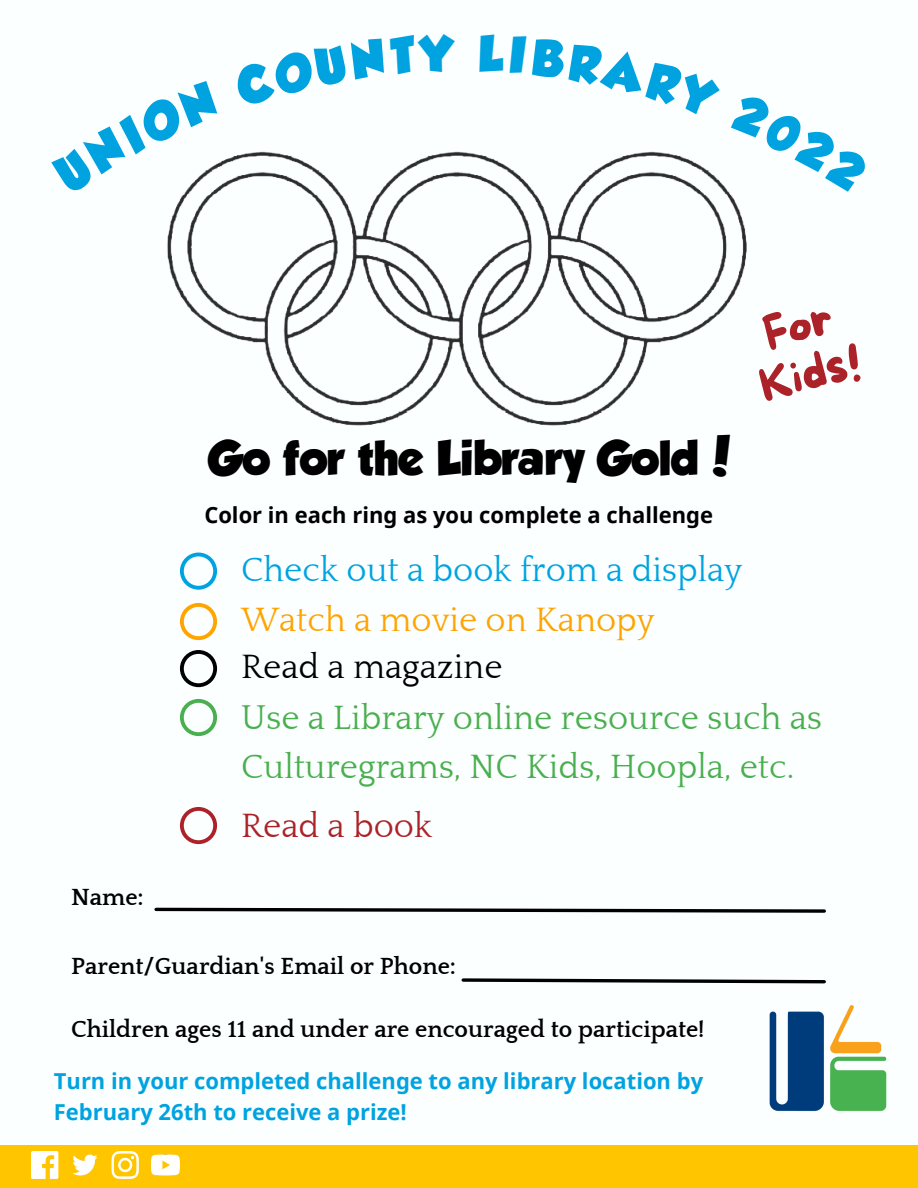
<style>
.page{position:relative;width:918px;height:1188px;background:#fff}
.page>*{position:absolute;margin:0;border:0;box-sizing:border-box;transform-origin:0 0}
.t1{font:46.2px "More Sugar";color:#ab2328}
.t2{font:43.05px "GROBOLD";color:#000}
.t3{font:34.65px/48.3px "Quattrocento";color:#4aaf4e}
.t4{font:34.65px "Quattrocento";color:#00a3e0}
.t5{font:34.65px "Quattrocento";color:#ffa400}
.t6{font:34.65px "Quattrocento";color:#000}
.t7{font:34.65px "Quattrocento";color:#ab2328}
.t8{font:700 24px "Quattrocento";color:#000}
.t9{font:700 21.9px "Noto Sans";color:#00a3e0}
.t10{font:700 21.9px "Noto Sans";color:#000}
</style>
<div class="page">
<img style="left:167px;top:151px;width:580px;height:275px">
<svg style="left:180px;top:553px;width:37px;height:37px"></svg>
<svg style="left:180px;top:603px;width:37px;height:37px"></svg>
<svg style="left:180px;top:650px;width:37px;height:37px"></svg>
<svg style="left:180px;top:699px;width:37px;height:37px"></svg>
<svg style="left:180px;top:807px;width:37px;height:37px"></svg>
<div style="left:0;top:1145px;width:918px;height:43px;background:#ffc600"></div>
<img style="left:769px;top:1005px;width:118px;height:107px">
<img style="left:31px;top:1152px;width:149px;height:27px">
<svg style="left:154px;top:907px;width:672px;height:6px"></svg>
<svg style="left:461px;top:978px;width:365px;height:6px"></svg>
<svg style="left:167px;top:151px;width:53px;height:44px"></svg>
<svg style="left:729px;top:151px;width:18px;height:43px"></svg>
<p class="t2" style="left:208px;top:441px;width:527px">Go for the Library Gold!</p>
<p class="t10" style="left:204px;top:500px;width:510px">Color in each ring as you complete a challenge</p>
<p class="t1" style="left:754px;top:362px;width:105px;rotate:-15deg">Kids!</p>
<p class="t8" style="left:71px;top:885px;width:74px">Name:</p>
<p class="t4" style="left:241px;top:551px;width:503px">Check out a book from a display</p>
<p class="t5" style="left:241px;top:602px;width:415px">Watch a movie on Kanopy</p>
<p class="t6" style="left:241px;top:649px;width:263px">Read a magazine</p>
<p class="t3" style="left:241px;top:695px;width:583px">Use a Library online resource such as<br>Culturegrams, NC Kids, Hoopla, etc.</p>
<p class="t7" style="left:241px;top:808px;width:193px">Read a book</p>
<p class="t8" style="left:71px;top:954px;width:386px">Parent/Guardian's Email or Phone:</p>
<p class="t8" style="left:71px;top:1017px;width:635px">Children ages 11 and under are encouraged to participate!</p>
<p class="t9" style="left:54px;top:1066px;width:651px">Turn in your completed challenge to any library location by</p>
<p class="t9" style="left:54px;top:1096px;width:354px">February 26th to receive a prize!</p>
</div>
